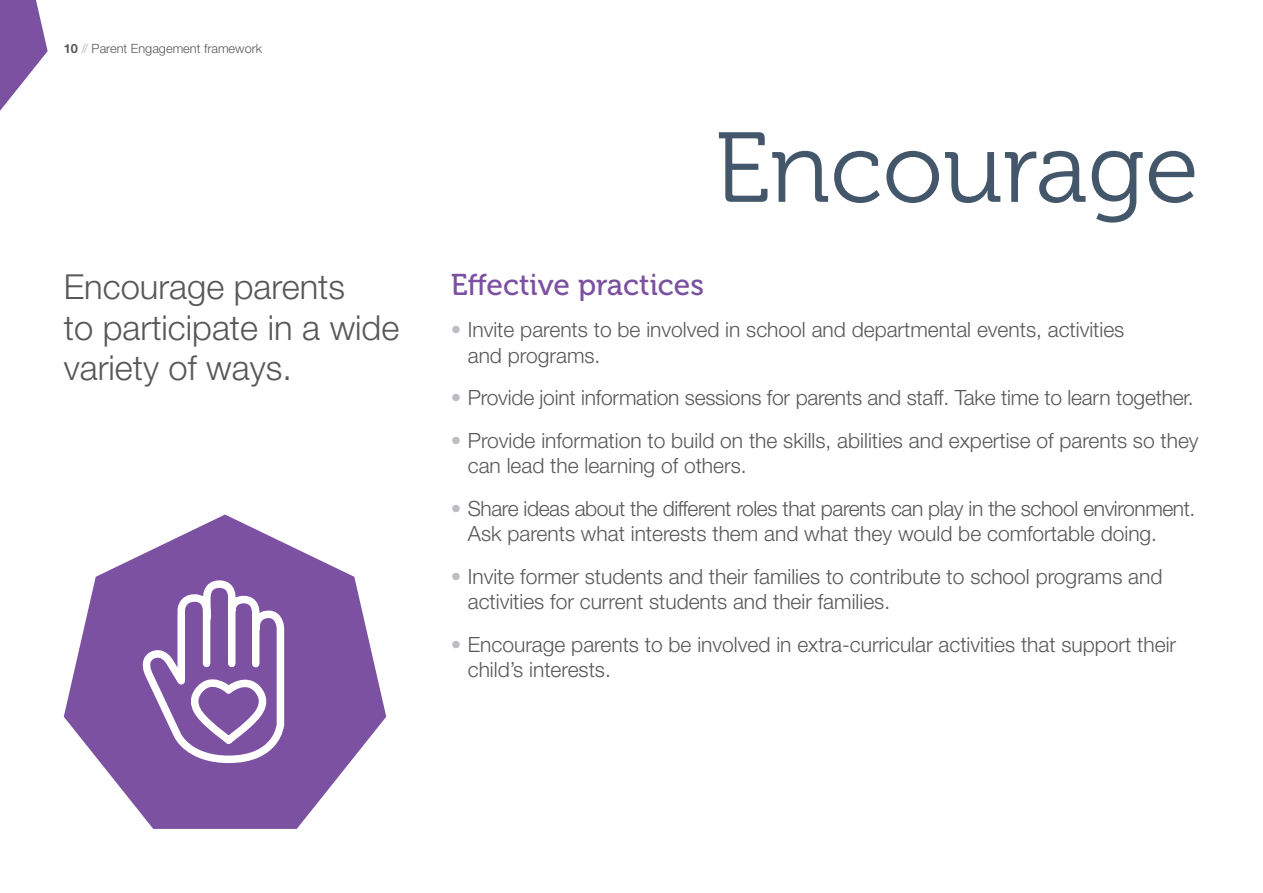
<style>
.page{position:relative;width:1263px;height:893px;background:#fff}
.page>*{position:absolute;margin:0;border:0;box-sizing:border-box;transform-origin:0 0}
.t1{font:99px "Museo 300";color:#44576a}
.t2{font:300 34.5px/40.5px "Helvetica Neue";color:#57585a}
.t3{font:30px "Museo 500";color:#7c51a1}
.t4{font:300 21px/25.5px "Helvetica Neue";color:#57585a}
.t5{font:300 21px/25.5px "Helvetica Neue";letter-spacing:-.02em;color:#57585a}
.t6{font:300 12.75px "Helvetica Neue";color:#57585a}
.s1{font-weight:700}
.s2{color:#a8a9ad}
.s3{color:#bcbdc0}
</style>
<div class="page">
<svg style="left:0;top:0;width:48px;height:111px"></svg>
<svg style="left:64px;top:514px;width:322px;height:315px;fill:#7c51a1"></svg>
<svg style="left:141px;top:577px;width:147px;height:190px"></svg>
<p class="t6" style="left:64px;top:40px;width:200px"><span class="s1">10</span> <span class="s2">//</span> Parent Engagement framework</p>
<p class="t1" style="left:715px;top:114px;width:486px">Encourage</p>
<p class="t2" style="left:64px;top:266px;width:337px">Encourage parents<br>to participate in a wide variety of ways.</p>
<p class="t3" style="left:451px;top:268px;width:255px">Effective practices</p>
<p class="t4" style="left:468px;top:316px;width:658px;text-indent:-17px"><span class="s3">•</span> Invite parents to be involved in school and departmental events, activities and programs.</p>
<p class="t4" style="left:451px;top:384px;width:744px"><span class="s3">•</span> Provide joint information sessions for parents and staff. Take time to learn together.</p>
<p class="t4" style="left:468px;top:427px;width:732px;text-indent:-17px"><span class="s3">•</span> Provide information to build on the skills, abilities and expertise of parents so they can lead the learning of others.</p>
<p class="t5" style="left:468px;top:495px;width:729px;text-indent:-17px"><span class="s3">•</span> Share ideas about the different roles that parents can play in the school environment.<br>Ask parents what interests them and what they would be comfortable doing.</p>
<p class="t4" style="left:468px;top:563px;width:696px;text-indent:-17px"><span class="s3">•</span> Invite former students and their families to contribute to school programs and activities for current students and their families.</p>
<p class="t4" style="left:468px;top:631px;width:710px;text-indent:-17px"><span class="s3">•</span> Encourage parents to be involved in extra-curricular activities that support their child’s interests.</p>
</div>
